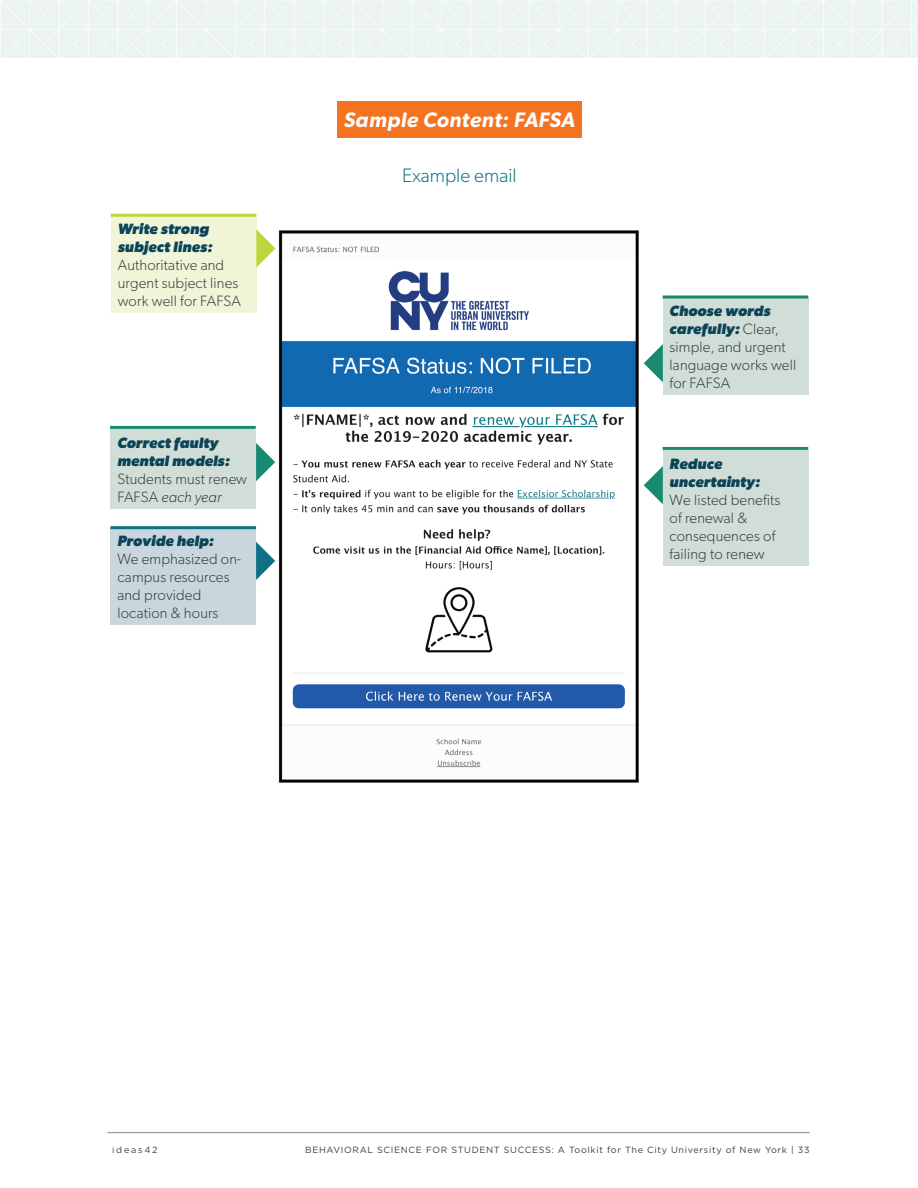
<style>
.page{position:relative;width:918px;height:1188px;background:#fff}
.page>*{position:absolute;margin:0;border:0;box-sizing:border-box;transform-origin:0 0}
.t1{font:italic 600 21px "Gibson";letter-spacing:.025em;color:#fff}
.t2{font:300 19.5px "Gibson";color:#0e7085}
.t3{font:300 15px/18px "Gibson";letter-spacing:.01em;color:#383d3d}
.t4{font:italic 700 15px/18px "Gibson";letter-spacing:.01em;color:#0b4357}
.t5{font:9px "Gotham";letter-spacing:.075em;color:#3b3d3d}
.t6{font:9px "Gotham";letter-spacing:.2em;color:#3b3d3d}
.s1{font-style:italic}
.s2{font-weight:700;font-style:italic;color:#0b4357}
</style>
<div class="page">
<svg style="left:1px;top:0;width:917px;height:58px"></svg>
<hr style="left:108px;top:1132px;width:702px;height:1px;background:#878585">
<div style="left:337px;top:101px;width:245px;height:37px;background:#f47321"></div>
<img style="left:278px;top:230px;width:361px;height:553px">
<div style="left:111px;top:429px;width:145px;height:79px;background:#d0ded7"></div>
<svg style="left:256px;top:443px;width:19px;height:38px"></svg>
<div style="left:111px;top:215px;width:145px;height:98px;background:#f0f5d8"></div>
<svg style="left:256px;top:229px;width:19px;height:39px"></svg>
<hr style="left:111px;top:214px;width:145px;height:3px;background:#bdd63d">
<hr style="left:110px;top:426px;width:146px;height:3px;background:#178a70">
<div style="left:111px;top:528px;width:145px;height:97px;background:#cad6de"></div>
<svg style="left:256px;top:542px;width:19px;height:38px"></svg>
<hr style="left:110px;top:526px;width:146px;height:3px;background:#0e7085">
<div style="left:663px;top:297px;width:145px;height:97px;background:#d0ded7"></div>
<svg style="left:644px;top:344px;width:19px;height:38px"></svg>
<hr style="left:663px;top:296px;width:145px;height:2px;background:#178a70">
<div style="left:663px;top:450px;width:145px;height:115px;background:#d0ded7"></div>
<svg style="left:644px;top:466px;width:19px;height:38px"></svg>
<hr style="left:663px;top:447px;width:145px;height:3px;background:#178a70">
<p class="t4" style="left:118px;top:219px;width:96px">Write strong subject lines:</p>
<p class="t3" style="left:118px;top:256px;width:125px">Authoritative and urgent subject lines work well for FAFSA</p>
<p class="t4" style="left:117px;top:433px;width:114px">Correct faulty mental models:</p>
<p class="t3" style="left:117px;top:469px;width:131px">Students must renew<br>FAFSA <span class="s1">each year</span></p>
<p class="t4" style="left:117px;top:532px;width:98px">Provide help:</p>
<p class="t3" style="left:117px;top:550px;width:125px">We emphasized on&shy;campus resources and provided location &amp; hours</p>
<h1 class="t1" style="left:344px;top:107px;width:233px">Sample Content: FAFSA</h1>
<h2 class="t2" style="left:402px;top:164px;width:116px">Example email</h2>
<p class="t3" style="left:670px;top:301px;width:128px"><span class="s2">Choose words carefully:</span> Clear, simple, and urgent language works well for FAFSA</p>
<p class="t4" style="left:670px;top:454px;width:92px">Reduce uncertainty:</p>
<p class="t3" style="left:670px;top:490px;width:112px">We listed benefits of renewal &amp; consequences of failing to renew</p>
<p class="t6" style="left:112px;top:1145px;width:47px">ideas42</p>
<p class="t5" style="left:305px;top:1145px;width:506px">BEHAVIORAL SCIENCE FOR STUDENT SUCCESS: A Toolkit for The City University of New York | 33</p>
</div>
